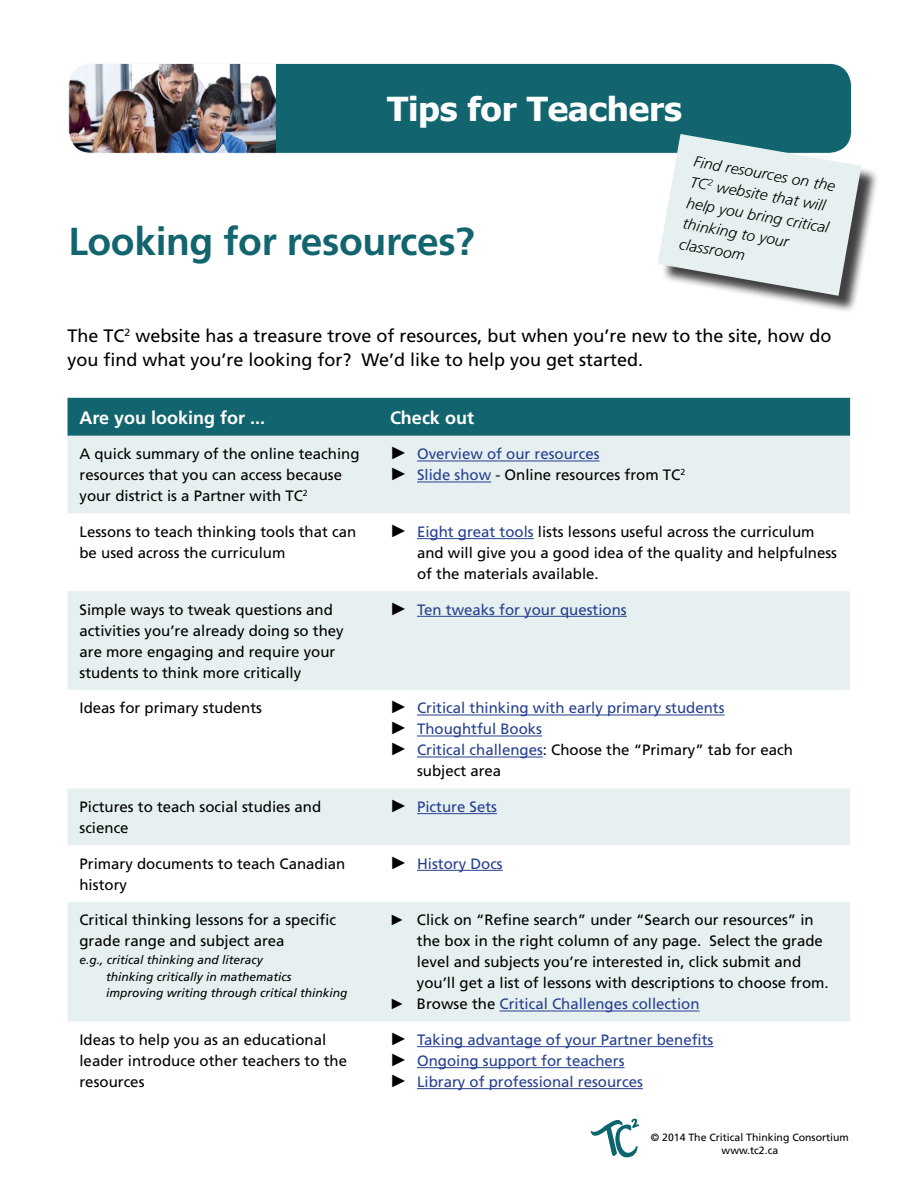
<style>
.page{position:relative;width:918px;height:1188px;background:#fff}
.page>*{position:absolute;margin:0;border:0;box-sizing:border-box;transform-origin:0 0}
.t1{font:700 39px "Frutiger";letter-spacing:-.01em;color:#12656e}
.t2{font:700 33px "Tahoma";letter-spacing:-.005em;color:#fff;scale:1.05 1}
.t3{font:18px/24px "Frutiger";color:#000}
.t4{font:700 18px "Frutiger";color:#fff}
.t5{font:15px/21px "Frutiger";color:#000}
.t6{font:15px/21px "Frutiger";color:#25408f}
.t7{font:italic 300 15px/21px "Frutiger";color:#000;scale:1.05 1}
.t8{font:italic 12px/16.5px "Frutiger";color:#000}
.t9{font:10.5px/12.6px "Frutiger";color:#000;text-align:center}
.s1{font-family:"Times New Roman";font-size:18px;color:#000}
.s2{color:#000}
.s3{font-family:"Times New Roman";font-size:18px}
.s4{color:#25408f}
.s5{font-family:"Times New Roman"}
.s6{font-family:"Times New Roman";color:#000}
</style>
<div class="page">
<div style="left:69px;top:63px;width:783px;height:90px;background:#12656e;border-radius:22px"></div>
<img style="left:70px;top:65px;width:206px;height:87px">
<div style="left:68px;top:63px;width:784px;height:91px;border:1px solid #fff;border-radius:22px"></div>
<svg style="left:591px;top:1118px;width:49px;height:40px"></svg>
<div style="left:660px;top:137px;width:219px;height:177px;background:#000;opacity:.75"></div>
<svg style="left:658px;top:134px;width:203px;height:162px"></svg>
<div style="left:68px;top:398px;width:782px;height:38px;background:#12656e"></div>
<svg style="left:68px;top:436px;width:782px;height:585px;fill:#e7f0f0"></svg>
<hr style="left:417px;top:461px;width:183px;height:1px;background:#25408f">
<hr style="left:417px;top:482px;width:74px;height:1px;background:#25408f">
<hr style="left:417px;top:538px;width:117px;height:1px;background:#25408f">
<hr style="left:417px;top:616px;width:210px;height:1px;background:#25408f">
<hr style="left:417px;top:715px;width:308px;height:1px;background:#25408f">
<hr style="left:417px;top:736px;width:125px;height:1px;background:#25408f">
<hr style="left:417px;top:757px;width:126px;height:1px;background:#25408f">
<hr style="left:417px;top:813px;width:80px;height:1px;background:#25408f">
<hr style="left:417px;top:870px;width:86px;height:1px;background:#25408f">
<hr style="left:500px;top:1011px;width:200px;height:1px;background:#25408f">
<hr style="left:417px;top:1046px;width:296px;height:1px;background:#25408f">
<hr style="left:417px;top:1067px;width:208px;height:1px;background:#25408f">
<hr style="left:417px;top:1088px;width:226px;height:1px;background:#25408f">
<h2 class="t2" style="left:387px;top:85px;width:282px">Tips for Teachers</h2>
<h1 class="t1" style="left:68px;top:219px;width:408px">Looking for resources?</h1>
<p class="t7" style="left:696px;top:151px;width:139px;rotate:10deg">Find resources on the<br>TC<sup>2</sup> website that will help you bring critical thinking to your classroom</p>
<p class="t3" style="left:68px;top:323px;width:766px">The TC<sup>2</sup> website has a treasure trove of resources, but when you’re new to the site, how do you find what you’re looking for? We’d like to help you get started.</p>
<p class="t4" style="left:80px;top:407px;width:187px">Are you looking for ...</p>
<p class="t4" style="left:390px;top:407px;width:86px">Check out</p>
<p class="t5" style="left:80px;top:444px;width:282px">A quick summary of the online teaching resources that you can access because your district is a Partner with TC<sup>2</sup></p>
<p class="t6" style="left:390px;top:444px;width:297px"><span class="s1">►</span> Overview of our resources<br><span class="s1">►</span> Slide show <span class="s2">- Online resources from TC</span><sup>2</sup></p>
<p class="t5" style="left:80px;top:521px;width:278px">Lessons to teach thinking tools that can be used across the curriculum</p>
<p class="t5" style="left:417px;top:521px;width:422px;text-indent:-27px"><span class="s3">►</span> <span class="s4">Eight great tools</span> lists lessons useful across the curriculum and will give you a good idea of the quality and helpfulness of the materials available.</p>
<p class="t5" style="left:80px;top:599px;width:266px">Simple ways to tweak questions and activities you’re already doing so they are more engaging and require your students to think more critically</p>
<p class="t6" style="left:390px;top:599px;width:238px"><span class="s1">►</span> Ten tweaks for your questions</p>
<p class="t5" style="left:80px;top:698px;width:184px">Ideas for primary students</p>
<p class="t6" style="left:390px;top:698px;width:336px"><span class="s1">►</span> Critical thinking with early primary students</p>
<p class="t6" style="left:390px;top:719px;width:154px"><span class="s1">►</span> Thoughtful Books</p>
<p class="t5" style="left:390px;top:740px;width:404px"><span class="s3">►</span> <span class="s4">Critical challenges</span>: Choose the “Primary” tab for each</p>
<p class="t5" style="left:417px;top:761px;width:86px">subject area</p>
<p class="t5" style="left:80px;top:796px;width:243px">Pictures to teach social studies and science</p>
<p class="t6" style="left:390px;top:796px;width:109px"><span class="s1">►</span> Picture Sets</p>
<p class="t5" style="left:80px;top:853px;width:267px">Primary documents to teach Canadian history</p>
<p class="t6" style="left:390px;top:853px;width:114px"><span class="s1">►</span> History Docs</p>
<p class="t5" style="left:80px;top:910px;width:258px">Critical thinking lessons for a specific grade range and subject area</p>
<p class="t8" style="left:106px;top:952px;width:243px;text-indent:-27px">e.g., critical thinking and literacy<br>thinking critically in mathematics improving writing through critical thinking</p>
<p class="t5" style="left:390px;top:910px;width:425px"><span class="s5">►</span> Click on “Refine search” under “Search our resources” in</p>
<p class="t5" style="left:417px;top:931px;width:407px">the box in the right column of any page. Select the grade</p>
<p class="t5" style="left:417px;top:952px;width:386px">level and subjects you’re interested in, click submit and</p>
<p class="t5" style="left:417px;top:973px;width:413px">you’ll get a list of lessons with descriptions to choose from.</p>
<p class="t6" style="left:390px;top:994px;width:311px"><span class="s6">►</span> <span class="s2">Browse the</span> Critical Challenges collection</p>
<p class="t5" style="left:79px;top:1029px;width:269px">Ideas to help you as an educational leader introduce other teachers to the resources</p>
<p class="t6" style="left:390px;top:1029px;width:325px"><span class="s1">►</span> Taking advantage of your Partner benefits <span class="s1">►</span> Ongoing support for teachers<br><span class="s1">►</span> Library of professional resources</p>
<p class="t9" style="left:651px;top:1131px;width:200px">© 2014 The Critical Thinking Consortium www.tc2.ca</p>
</div>
